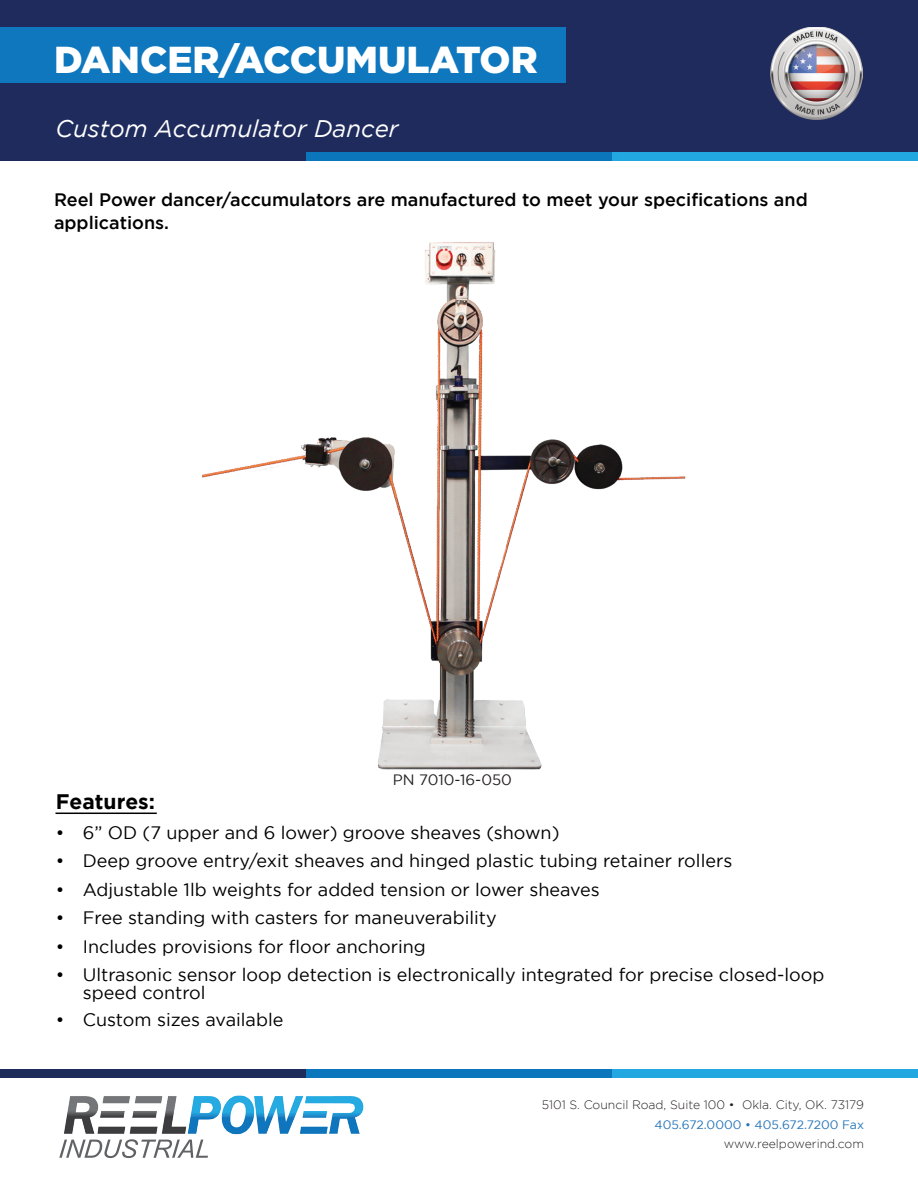
<style>
.page{position:relative;width:918px;height:1188px;background:#fff}
.page>*{position:absolute;margin:0;border:0;box-sizing:border-box;transform-origin:0 0}
.t1{font:900 37.5px "Gotham";color:#fff}
.t2{font:italic 24px "Gotham";color:#fff}
.t3{font:700 21px "Gotham";color:#000}
.t4{font:18px/18px "Gotham";color:#000}
.t5{font:500 18px/22.5px "Gotham";color:#000}
.t6{font:15px "Gotham";color:#231f20}
.t7{font:300 12.15px "Gotham";color:#231f20}
.t8{font:12.15px "Gotham";color:#2675b8}
</style>
<div class="page">
<img style="left:59px;top:1095px;width:305px;height:64px">
<div style="left:0;top:0;width:918px;height:160px;background:#1f2b5d"></div>
<div style="left:612px;top:152px;width:306px;height:8px;background:#22a7e0"></div>
<div style="left:0;top:27px;width:565px;height:55px;background:#0e77be"></div>
<div style="left:306px;top:152px;width:306px;height:8px;background:#0c76bd"></div>
<div style="left:612px;top:1069px;width:306px;height:9px;background:#22a7e0"></div>
<div style="left:306px;top:1069px;width:306px;height:9px;background:#0c76bd"></div>
<div style="left:0;top:1069px;width:306px;height:9px;background:#1e2c5c"></div>
<img style="left:770px;top:27px;width:92px;height:92px">
<img style="left:203px;top:242px;width:483px;height:528px">
<hr style="left:56px;top:813px;width:101px;height:1px;background:#000">
<p class="t1" style="left:54px;top:38px;width:485px">DANCER/ACCUMULATOR</p>
<p class="t2" style="left:56px;top:115px;width:344px">Custom Accumulator Dancer</p>
<p class="t5" style="left:54px;top:188px;width:755px">Reel Power dancer/accumulators are manufactured to meet your specifications and applications.</p>
<p class="t6" style="left:393px;top:772px;width:121px">PN 7010-16-050</p>
<p class="t3" style="left:56px;top:789px;width:101px">Features:</p>
<p class="t4" style="left:56px;top:823px;width:505px">• 6” OD (7 upper and 6 lower) groove sheaves (shown)</p>
<p class="t4" style="left:56px;top:852px;width:678px">• Deep groove entry/exit sheaves and hinged plastic tubing retainer rollers</p>
<p class="t4" style="left:56px;top:880px;width:546px">• Adjustable 1lb weights for added tension or lower sheaves</p>
<p class="t4" style="left:56px;top:909px;width:443px">• Free standing with casters for maneuverability</p>
<p class="t4" style="left:56px;top:937px;width:372px">• Includes provisions for floor anchoring</p>
<p class="t4" style="left:83px;top:966px;width:743px;text-indent:-27px">• Ultrasonic sensor loop detection is electronically integrated for precise closed-loop speed control</p>
<p class="t4" style="left:56px;top:1011px;width:229px">• Custom sizes available</p>
<p class="t7" style="left:542px;top:1098px;width:324px">5101 S. Council Road, Suite 100 • Okla. City, OK. 73179</p>
<p class="t8" style="left:655px;top:1118px;width:211px">405.672.0000 • 405.672.7200 Fax</p>
<p class="t7" style="left:724px;top:1137px;width:142px">www.reelpowerind.com</p>
</div>
